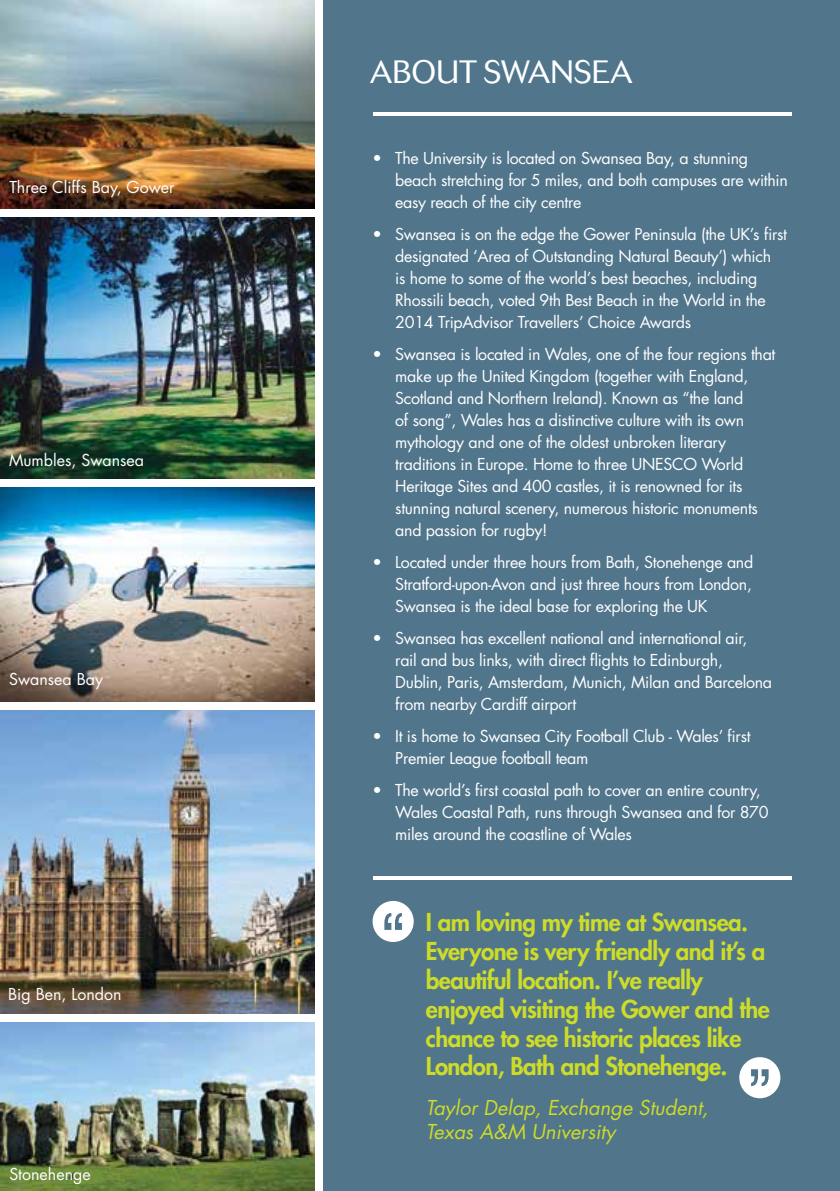
<style>
.page{position:relative;width:840px;height:1191px;background:#fff}
.page>*{position:absolute;margin:0;border:0;box-sizing:border-box;transform-origin:0 0}
.t1{font:300 32px "Cosmos BQ";color:#fff}
.t2{font:800 24px/28.8px "Futura";letter-spacing:-.025em;color:#cddc29}
.t3{font:italic 20px/24px "Futura";color:#cddc29}
.t4{font:16px/22px "Futura";letter-spacing:-.02em;color:#fff}
.t5{font:16px "Futura";color:#fff}
</style>
<div class="page">
<div style="left:0;top:0;width:839px;height:1191px;background:#51758b"></div>
<div style="left:0;top:0;width:322px;height:1191px;background:#fff"></div>
<img style="left:0;top:0;width:314px;height:208px">
<img style="left:0;top:217px;width:314px;height:261px">
<img style="left:0;top:1022px;width:314px;height:169px">
<img style="left:0;top:487px;width:314px;height:215px">
<hr style="left:373px;top:112px;width:418px;height:4px;background:#fff">
<hr style="left:373px;top:876px;width:418px;height:4px;background:#fff">
<div style="left:372px;top:901px;width:41px;height:41px;background:#fff;border-radius:50%"></div>
<div style="left:738px;top:1057px;width:42px;height:41px;background:#fff;border-radius:50%"></div>
<svg style="left:384px;top:913px;width:18px;height:17px"></svg>
<svg style="left:751px;top:1069px;width:17px;height:17px"></svg>
<img style="left:0;top:710px;width:314px;height:303px">
<p class="t5" style="left:9px;top:177px;width:167px">Three Cliffs Bay, Gower</p>
<p class="t5" style="left:9px;top:449px;width:136px">Mumbles, Swansea</p>
<p class="t5" style="left:9px;top:668px;width:95px">Swansea Bay</p>
<p class="t5" style="left:8px;top:983px;width:115px">Big Ben, London</p>
<p class="t5" style="left:9px;top:1163px;width:83px">Stonehenge</p>
<h1 class="t1" style="left:370px;top:53px;width:264px">ABOUT SWANSEA</h1>
<p class="t4" style="left:395px;top:147px;width:394px;text-indent:-23px">• The University is located on Swansea Bay, a stunning beach stretching for 5 miles, and both campuses are within easy reach of the city centre</p>
<p class="t4" style="left:395px;top:223px;width:393px;text-indent:-23px">• Swansea is on the edge the Gower Peninsula (the UK’s first designated ‘Area of Outstanding Natural Beauty’) which<br>is home to some of the world’s best beaches, including Rhossili beach, voted 9th Best Beach in the World in the 2014 TripAdvisor Travellers’ Choice Awards</p>
<p class="t4" style="left:395px;top:343px;width:381px;text-indent:-23px">• Swansea is located in Wales, one of the four regions that make up the United Kingdom (together with England, Scotland and Northern Ireland). Known as “the land<br>of song”, Wales has a distinctive culture with its own mythology and one of the oldest unbroken literary traditions in Europe. Home to three UNESCO World Heritage Sites and 400 castles, it is renowned for its stunning natural scenery, numerous historic monuments and passion for rugby!</p>
<p class="t4" style="left:395px;top:551px;width:359px;text-align:justify;text-indent:-23px">• Located under three hours from Bath, Stonehenge and Stratford-upon-Avon and just three hours from London, Swansea is the ideal base for exploring the UK</p>
<p class="t4" style="left:395px;top:627px;width:378px;text-indent:-23px">• Swansea has excellent national and international air, rail and bus links, with direct flights to Edinburgh, Dublin, Paris, Amsterdam, Munich, Milan and Barcelona from nearby Cardiff airport</p>
<p class="t4" style="left:395px;top:725px;width:356px;text-indent:-23px">• It is home to Swansea City Football Club - Wales’ first<br>Premier League football team</p>
<p class="t4" style="left:395px;top:779px;width:374px;text-indent:-23px">• The world’s first coastal path to cover an entire country,<br>Wales Coastal Path, runs through Swansea and for 870 miles around the coastline of Wales</p>
<h2 class="t2" style="left:425px;top:908px;width:345px">I am loving my time at Swansea.<br>Everyone is very friendly and it’s a beautiful location. I’ve really enjoyed visiting the Gower and the chance to see historic places like<br>London, Bath and Stonehenge.</h2>
<p class="t3" style="left:425px;top:1096px;width:284px">Taylor Delap, Exchange Student,<br>Texas A&amp;M University</p>
</div>
